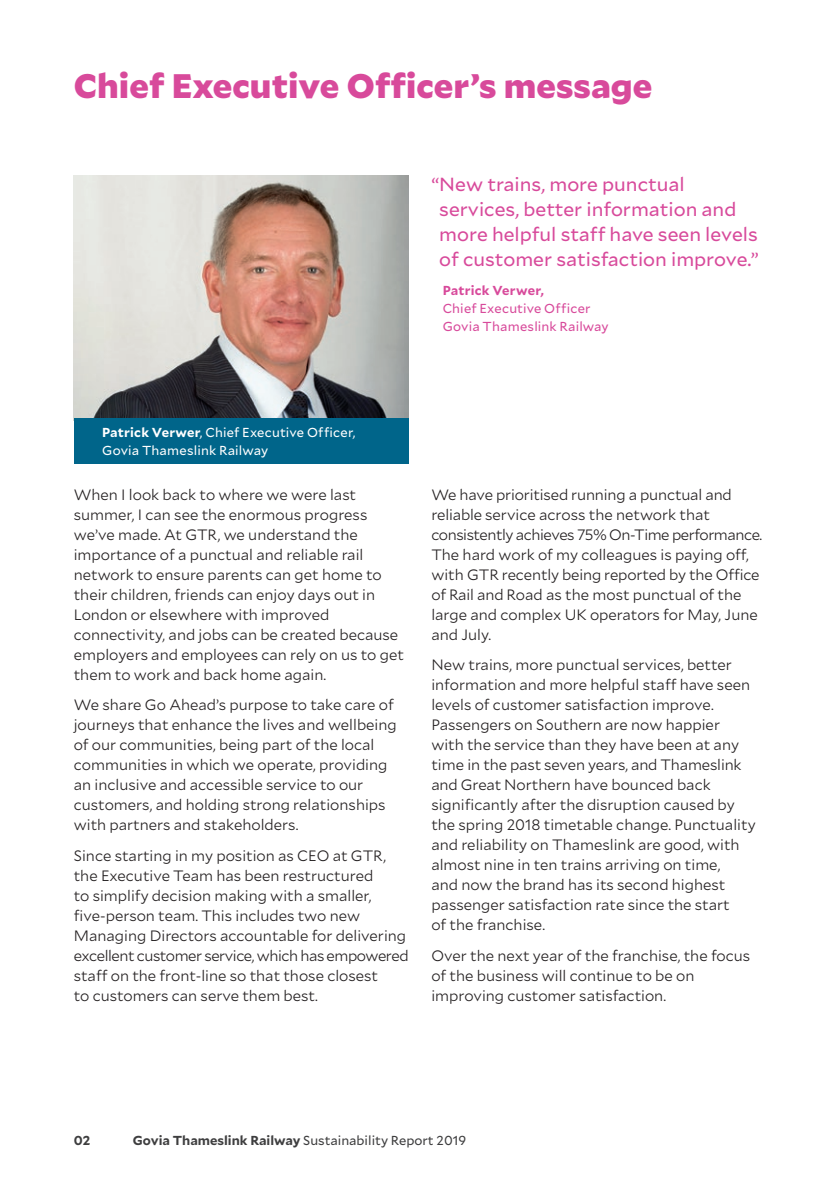
<style>
.page{position:relative;width:840px;height:1191px;background:#fff}
.page>*{position:absolute;margin:0;border:0;box-sizing:border-box;transform-origin:0 0}
.t1{font:900 34px "Mallory";color:#d84a9b}
.t2{font:19px/25px "Mallory";color:#d84a9b}
.t3{font:300 15px/20px "Mallory";color:#231f20}
.t4{font:13px/18px "Mallory";letter-spacing:.015em;color:#fff}
.t5{font:13px "Mallory";color:#3e3e3f}
.t6{font:13px/18px "Mallory";letter-spacing:.015em;color:#d84a9b}
.t7{font:700 13px "Mallory";letter-spacing:.015em;color:#d84a9b}
.t8{font:700 13px "Mallory";color:#3e3e3f}
.s1{font-weight:700}
</style>
<div class="page">
<img style="left:74px;top:176px;width:334px;height:242px">
<div style="left:74px;top:418px;width:334px;height:45px;background:#00658a"></div>
<h1 class="t1" style="left:74px;top:59px;width:579px">Chief Executive Officer’s message</h1>
<p class="t2" style="left:439px;top:171px;width:321px;text-indent:-8px">“New trains, more punctual services, better information and more helpful staff have seen levels of customer satisfaction improve.”</p>
<p class="t7" style="left:442px;top:281px;width:103px">Patrick Verwer,</p>
<p class="t6" style="left:442px;top:299px;width:167px">Chief Executive Officer<br>Govia Thameslink Railway</p>
<p class="t4" style="left:102px;top:422px;width:255px"><span class="s1">Patrick Verwer</span>, Chief Executive Officer,<br>Govia Thameslink Railway</p>
<p class="t3" style="left:74px;top:483px;width:331px">When I look back to where we were last summer, I can see the enormous progress we’ve made. At GTR, we understand the importance of a punctual and reliable rail network to ensure parents can get home to their children, friends can enjoy days out in London or elsewhere with improved connectivity, and jobs can be created because employers and employees can rely on us to get them to work and back home again.</p>
<p class="t3" style="left:74px;top:694px;width:324px">We share Go Ahead’s purpose to take care of journeys that enhance the lives and wellbeing of our communities, being part of the local communities in which we operate, providing an inclusive and accessible service to our customers, and holding strong relationships with partners and stakeholders.</p>
<p class="t3" style="left:74px;top:844px;width:336px">Since starting in my position as CEO at GTR, the Executive Team has been restructured<br>to simplify decision making with a smaller, five-person team. This includes two new Managing Directors accountable for delivering excellent customer service, which has empowered staff on the front-line so that those closest<br>to customers can serve them best.</p>
<p class="t3" style="left:431px;top:483px;width:332px">We have prioritised running a punctual and reliable service across the network that consistently achieves 75% On-Time performance.<br>The hard work of my colleagues is paying off, with GTR recently being reported by the Office of Rail and Road as the most punctual of the large and complex UK operators for May, June and July.</p>
<p class="t3" style="left:431px;top:654px;width:326px">New trains, more punctual services, better information and more helpful staff have seen levels of customer satisfaction improve.<br>Passengers on Southern are now happier with the service than they have been at any time in the past seven years, and Thameslink and Great Northern have bounced back significantly after the disruption caused by the spring 2018 timetable change. Punctuality and reliability on Thameslink are good, with almost nine in ten trains arriving on time,<br>and now the brand has its second highest passenger satisfaction rate since the start<br>of the franchise.</p>
<p class="t3" style="left:431px;top:944px;width:320px">Over the next year of the franchise, the focus of the business will continue to be on improving customer satisfaction.</p>
<p class="t8" style="left:74px;top:1130px;width:18px">02</p>
<p class="t5" style="left:133px;top:1130px;width:335px"><span class="s1">Govia Thameslink Railway</span> Sustainability Report 2019</p>
</div>
